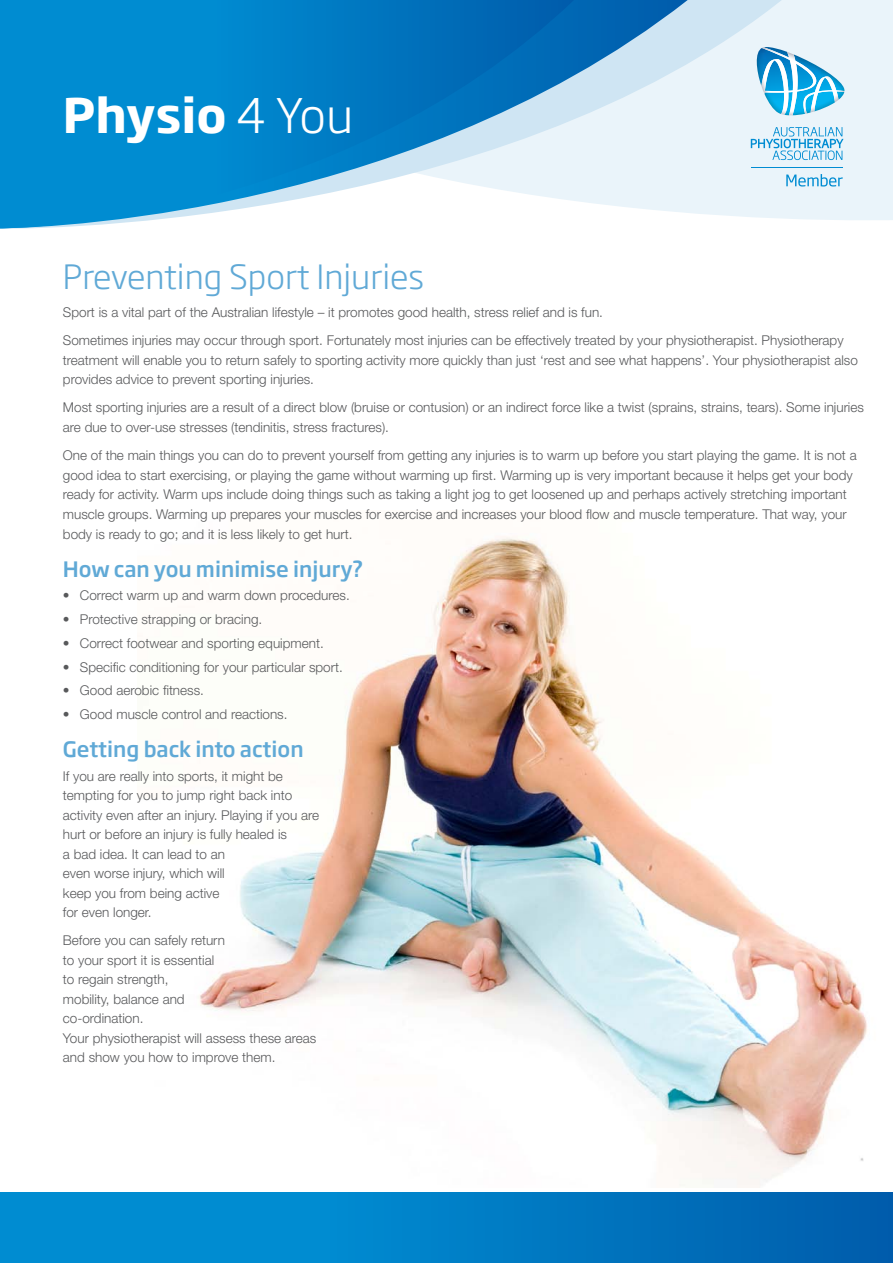
<style>
.page{position:relative;width:893px;height:1263px;background:#fff}
.page>*{position:absolute;margin:0;border:0;box-sizing:border-box;transform-origin:0 0}
.t1{font:700 47.1px "Soho Gothic Std";color:#fff}
.t2{font:300 33px "Soho Gothic Std";color:#60a9d6}
.t3{font:500 21px "Soho Gothic Std";color:#60a9d6}
.t4{font:300 13.5px/19.5px "Helvetica Neue";color:#58595b}
.s1{font-weight:300}
</style>
<div class="page">
<img style="left:199px;top:536px;width:669px;height:651px">
<div style="left:789px;top:0;width:104px;height:220px;background:#eaf4fa"></div>
<svg style="left:0;top:0;width:789px;height:229px;background:#e7f2f9"></svg>
<svg style="left:574px;top:0;width:114px;height:228px;background:#bbd7eb"></svg>
<svg style="left:0;top:0;width:574px;height:228px;background:#359bd3"></svg>
<hr style="left:751px;top:167px;width:91px;height:1px;background:#008cd2">
<svg style="left:751px;top:127px;width:92px;height:33px;background:#b1daf0"></svg>
<img style="left:757px;top:91px;width:4px;height:6px">
<img style="left:754px;top:48px;width:7px;height:43px">
<svg style="left:816px;top:47px;width:29px;height:68px"></svg>
<img style="left:761px;top:47px;width:55px;height:68px">
<img style="left:803px;top:76px;width:41px;height:38px">
<svg style="left:786px;top:174px;width:57px;height:13px"></svg>
<div style="left:0;top:1193px;width:893px;height:70px;background:linear-gradient(to right,#0097da,#0062af)"></div>
<h1 class="t1" style="left:63px;top:85px;width:292px">Physio <span class="s1">4 You</span></h1>
<h2 class="t2" style="left:63px;top:256px;width:363px">Preventing Sport Injuries</h2>
<p class="t4" style="left:63px;top:298px;width:782px;line-height:28px">Sport is a vital part of the Australian lifestyle – it promotes good health, stress relief and is fun.<br>Sometimes injuries may occur through sport. Fortunately most injuries can be effectively treated by your physiotherapist. Physiotherapy</p>
<p class="t4" style="left:63px;top:350px;width:796px">treatment will enable you to return safely to sporting activity more quickly than just ‘rest and see what happens’. Your physiotherapist also provides advice to prevent sporting injuries.</p>
<p class="t4" style="left:63px;top:397px;width:802px">Most sporting injuries are a result of a direct blow (bruise or contusion) or an indirect force like a twist (sprains, strains, tears). Some injuries are due to over-use stresses (tendinitis, stress fractures).</p>
<p class="t4" style="left:63px;top:445px;width:795px">One of the main things you can do to prevent yourself from getting any injuries is to warm up before you start playing the game. It is not a good idea to start exercising, or playing the game without warming up first. Warming up is very important because it helps get your body ready for activity. Warm ups include doing things such as taking a light jog to get loosened up and perhaps actively stretching important muscle groups. Warming up prepares your muscles for exercise and increases your blood flow and muscle temperature. That way, your body is ready to go; and it is less likely to get hurt.</p>
<h3 class="t3" style="left:63px;top:555px;width:302px">How can you minimise injury?</h3>
<p class="t4" style="left:63px;top:585px;width:288px">• Correct warm up and warm down procedures.</p>
<p class="t4" style="left:63px;top:609px;width:201px">• Protective strapping or bracing.</p>
<p class="t4" style="left:63px;top:633px;width:262px">• Correct footwear and sporting equipment.</p>
<p class="t4" style="left:63px;top:657px;width:281px">• Specific conditioning for your particular sport.</p>
<p class="t4" style="left:63px;top:680px;width:143px">• Good aerobic fitness.</p>
<p class="t4" style="left:63px;top:704px;width:226px">• Good muscle control and reactions.</p>
<h3 class="t3" style="left:63px;top:736px;width:242px">Getting back into action</h3>
<p class="t4" style="left:63px;top:766px;width:258px">If you are really into sports, it might be tempting for you to jump right back into activity even after an injury. Playing if you are hurt or before an injury is fully healed is<br>a bad idea. It can lead to an<br>even worse injury, which will<br>keep you from being active<br>for even longer.</p>
<p class="t4" style="left:63px;top:930px;width:255px">Before you can safely return<br>to your sport it is essential<br>to regain strength,<br>mobility, balance and<br>co-ordination.<br>Your physiotherapist will assess these areas and show you how to improve them.</p>
</div>
